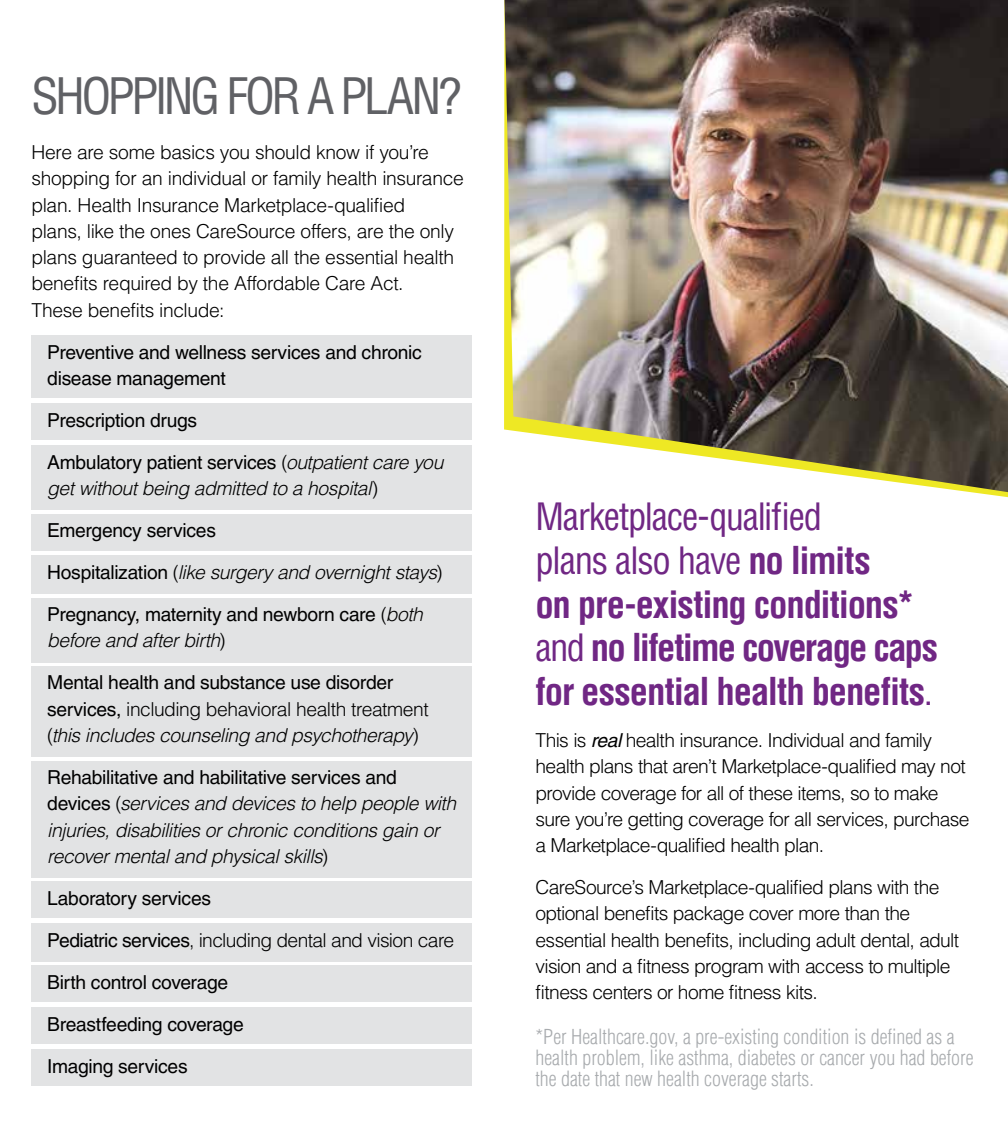
<style>
.page{position:relative;width:1008px;height:1134px;background:#fff}
.page>*{position:absolute;margin:0;border:0;box-sizing:border-box;transform-origin:0 0}
.t1{font:condensed 49px "Helvetica LT Pro";letter-spacing:-.075em;color:#606165}
.t2{font:700 condensed 36.75px/43.8px "Helvetica LT Pro";letter-spacing:-.035em;color:#702784}
.t3{font:300 condensed 20.12px/21px "Helvetica LT Pro";color:#a8abae}
.t4{font:300 19.25px/26.2px "Helvetica LT Pro";letter-spacing:-.03em;color:#000}
.t5{font:italic 300 19.25px/26.2px "Helvetica LT Pro";letter-spacing:-.025em;color:#000}
.t6{font:19.25px/42px "Helvetica LT Pro";letter-spacing:-.015em;color:#000}
.s1{font-weight:300}
.s2{font-weight:300;font-style:italic}
.s3{font-style:normal}
.s4{font-weight:400;font-style:normal}
.s5{font-weight:400}
.s6{font-weight:400;font-style:italic}
</style>
<div class="page">
<div style="left:32px;top:335px;width:440px;height:63px;background:#e2e3e4"></div>
<div style="left:32px;top:404px;width:440px;height:36px;background:#e2e3e4"></div>
<div style="left:32px;top:446px;width:440px;height:64px;background:#e2e3e4"></div>
<div style="left:32px;top:514px;width:440px;height:37px;background:#e2e3e4"></div>
<div style="left:32px;top:556px;width:440px;height:38px;background:#e2e3e4"></div>
<div style="left:32px;top:598px;width:440px;height:64px;background:#e2e3e4"></div>
<div style="left:32px;top:666px;width:440px;height:91px;background:#e2e3e4"></div>
<div style="left:32px;top:761px;width:440px;height:117px;background:#e2e3e4"></div>
<div style="left:32px;top:881px;width:440px;height:37px;background:#e2e3e4"></div>
<div style="left:32px;top:923px;width:440px;height:39px;background:#e2e3e4"></div>
<div style="left:32px;top:965px;width:440px;height:37px;background:#e2e3e4"></div>
<div style="left:32px;top:1007px;width:440px;height:37px;background:#e2e3e4"></div>
<div style="left:32px;top:1049px;width:440px;height:37px;background:#e2e3e4"></div>
<img style="left:504px;top:0;width:504px;height:492px">
<h1 class="t1" style="left:32px;top:65px;width:432px">SHOPPING FOR A PLAN?</h1>
<p class="t4" style="left:32px;top:139px;width:434px">Here are some basics you should know if you’re shopping for an individual or family health insurance plan. Health Insurance Marketplace-qualified<br>plans, like the ones CareSource offers, are the only plans guaranteed to provide all the essential health benefits required by the Affordable Care Act.<br>These benefits include:</p>
<p class="t6" style="left:47px;top:339px;width:376px;line-height:26.2px">Preventive and wellness services and chronic disease management</p>
<p class="t6" style="left:47px;top:399px;width:398px">Prescription drugs<br>Ambulatory patient services <span class="s1">(</span><span class="s2">outpatient care you</span></p>
<p class="t5" style="left:47px;top:467px;width:397px;line-height:42px">get without being admitted to a hospital<span class="s3">)<br></span><span class="s4">Emergency services<br>Hospitalization</span> <span class="s3">(</span>like surgery and overnight stays<span class="s3">)<br></span><span class="s4">Pregnancy, maternity and newborn care</span> <span class="s3">(</span>both</p>
<p class="t6" style="left:47px;top:620px;width:347px"><span class="s2">before and after birth</span><span class="s1">)<br></span>Mental health and substance use disorder</p>
<p class="t5" style="left:47px;top:696px;width:383px"><span class="s4">services,</span> <span class="s3">including behavioral health treatment (</span>this includes counseling and psychotherapy<span class="s3">)</span></p>
<p class="t5" style="left:47px;top:764px;width:410px"><span class="s4">Rehabilitative and habilitative services and devices</span> <span class="s3">(</span>services and devices to help people with injuries, disabilities or chronic conditions gain or recover mental and physical skills<span class="s3">)</span></p>
<p class="t6" style="left:47px;top:877px;width:408px">Laboratory services<br>Pediatric services<span class="s1">, including dental and vision care<br></span>Birth control coverage<br>Breastfeeding coverage<br>Imaging services</p>
<h2 class="t2" style="left:535px;top:494px;width:404px"><span class="s5">Marketplace-qualified<br>plans also have</span> no limits<br>on pre-existing conditions* <span class="s5">and</span> no lifetime coverage caps for essential health benefits<span class="s5">.</span></h2>
<p class="t4" style="left:536px;top:727px;width:436px">This is <span class="s6">real</span> health insurance. Individual and family health plans that aren’t Marketplace-qualified may not provide coverage for all of these items, so to make sure you’re getting coverage for all services, purchase a Marketplace-qualified health plan.</p>
<p class="t4" style="left:536px;top:874px;width:425px">CareSource’s Marketplace-qualified plans with the optional benefits package cover more than the essential health benefits, including adult dental, adult vision and a fitness program with access to multiple fitness centers or home fitness kits.</p>
<p class="t3" style="left:536px;top:1026px;width:440px">*Per Healthcare.gov, a pre-existing condition is defined as a health problem, like asthma, diabetes or cancer you had before the date that new health coverage starts.</p>
</div>
